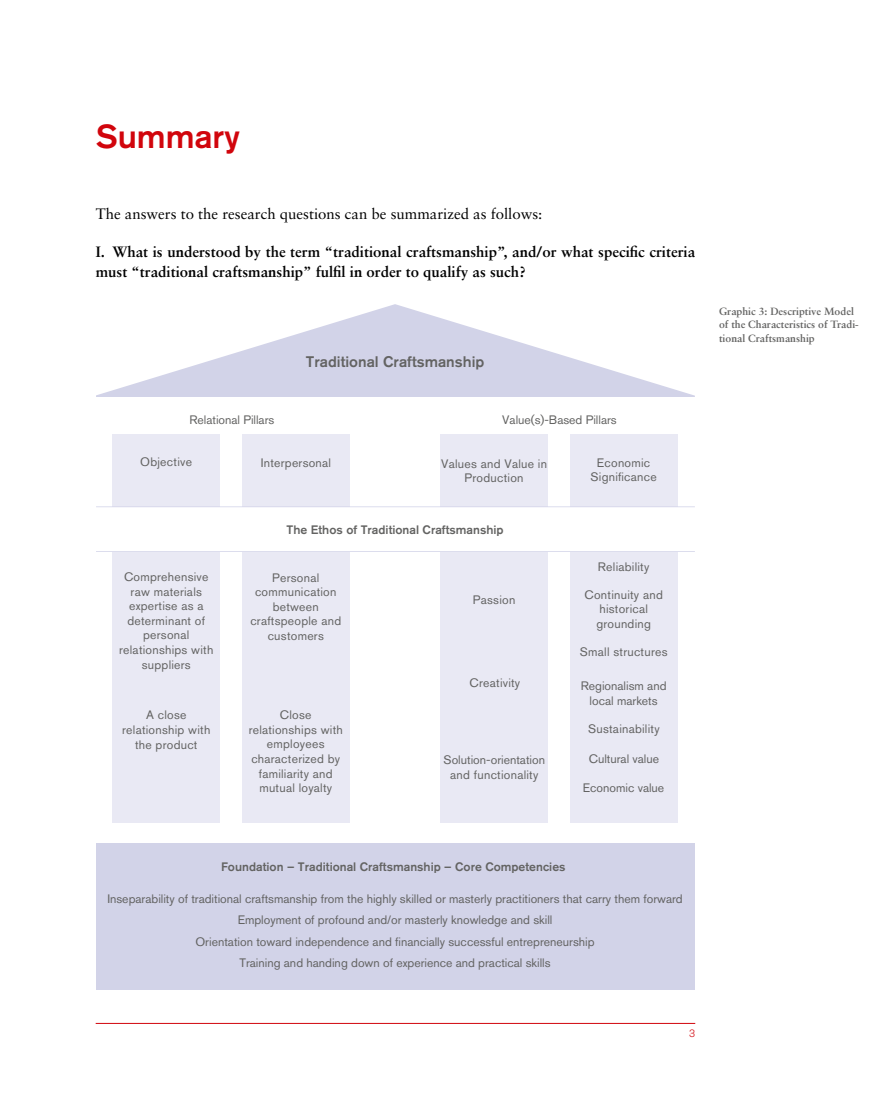
<style>
.page{position:relative;width:893px;height:1106px;background:#fff}
.page>*{position:absolute;margin:0;border:0;box-sizing:border-box;transform-origin:0 0}
.t1{font:500 33px "Akzidenz Grotesk Pro";color:#d1050c}
.t2{font:500 15.3px "Akzidenz Grotesk Pro";color:#636362}
.t3{font:700 15px/19.2px "Sabon LT Pro";color:#000}
.t4{font:15px "Sabon LT Pro";color:#000}
.t5{font:12.15px/21.3px "Akzidenz Grotesk Pro";color:#636362;text-align:center}
.t6{font:12.15px/14.5px "Akzidenz Grotesk Pro";letter-spacing:.02em;color:#636362;text-align:center}
.t7{font:500 12.15px "Akzidenz Grotesk Pro";color:#636362}
.t8{font:700 10.5px/13.5px "Sabon LT Pro";color:#636362}
.t9{font:300 10.5px "Akzidenz Grotesk Pro";color:#d1050c}
</style>
<div class="page">
<hr style="left:96px;top:1023px;width:599px;height:1px;background:#d1050c">
<div style="left:96px;top:844px;width:599px;height:146px;background:#d2d3e8"></div>
<div style="left:440px;top:434px;width:108px;height:388px;background:#e9e9f4"></div>
<div style="left:570px;top:434px;width:108px;height:388px;background:#e9e9f4"></div>
<svg style="left:96px;top:304px;width:599px;height:93px;fill:#d2d3e8"></svg>
<div style="left:112px;top:434px;width:108px;height:388px;background:#e9e9f4"></div>
<div style="left:242px;top:434px;width:108px;height:388px;background:#e9e9f4"></div>
<div style="left:96px;top:507px;width:599px;height:44px;background:#fff"></div>
<hr style="left:96px;top:506px;width:599px;height:1px;background:#d2d3e8">
<hr style="left:96px;top:551px;width:599px;height:1px;background:#d2d3e8">
<h1 class="t1" style="left:96px;top:115px;width:146px">Summary</h1>
<p class="t4" style="left:96px;top:204px;width:448px">The answers to the research questions can be summarized as follows:</p>
<p class="t3" style="left:96px;top:242px;width:601px">I. What is understood by the term “traditional craftsmanship”, and/or what specific criteria must “traditional craftsmanship” fulfil in order to qualify as such?</p>
<p class="t2" style="left:306px;top:351px;width:180px">Traditional Craftsmanship</p>
<p class="t5" style="left:189px;top:409px;width:87px">Relational Pillars</p>
<p class="t5" style="left:502px;top:409px;width:116px">Value(s)-Based Pillars</p>
<p class="t6" style="left:590px;top:455px;width:68px">Economic<br>Significance</p>
<p class="t6" style="left:140px;top:455px;width:53px">Objective</p>
<p class="t6" style="left:261px;top:455px;width:72px">Interpersonal</p>
<p class="t6" style="left:441px;top:456px;width:107px">Values and Value in<br>Production</p>
<p class="t6" style="left:119px;top:569px;width:96px">Comprehensive raw materials expertise as a determinant of personal relationships with suppliers</p>
<p class="t6" style="left:122px;top:708px;width:90px">A close relationship with the product</p>
<p class="t7" style="left:287px;top:521px;width:219px">The Ethos of Traditional Craftsmanship</p>
<p class="t6" style="left:250px;top:570px;width:92px">Personal communication between craftspeople and customers</p>
<p class="t6" style="left:249px;top:707px;width:96px">Close relationships with employees characterized by familiarity and mutual loyalty</p>
<p class="t6" style="left:473px;top:593px;width:44px">Passion</p>
<p class="t6" style="left:470px;top:675px;width:52px">Creativity</p>
<p class="t5" style="left:444px;top:752px;width:103px;line-height:14.5px">Solution-orientation and functionality</p>
<p class="t6" style="left:598px;top:559px;width:53px">Reliability</p>
<p class="t6" style="left:584px;top:587px;width:80px">Continuity and historical grounding</p>
<p class="t6" style="left:580px;top:645px;width:89px">Small structures</p>
<p class="t5" style="left:581px;top:678px;width:87px;line-height:14.5px">Regionalism and local markets</p>
<p class="t6" style="left:588px;top:721px;width:73px">Sustainability</p>
<p class="t5" style="left:589px;top:748px;width:72px">Cultural value</p>
<p class="t5" style="left:583px;top:777px;width:83px">Economic value</p>
<p class="t8" style="left:719px;top:304px;width:141px">Graphic 3: Descriptive Model of the Characteristics of Tradi&shy;tional Craftsmanship</p>
<p class="t7" style="left:221px;top:859px;width:346px">Foundation – Traditional Craftsmanship – Core Competencies</p>
<p class="t5" style="left:107px;top:888px;width:577px">Inseparability of traditional craftsmanship from the highly skilled or masterly practitioners that carry them forward Employment of profound and/or masterly knowledge and skill<br>Orientation toward independence and financially successful entrepreneurship<br>Training and handing down of experience and practical skills</p>
<p class="t9" style="left:689px;top:1026px;width:8px">3</p>
</div>
